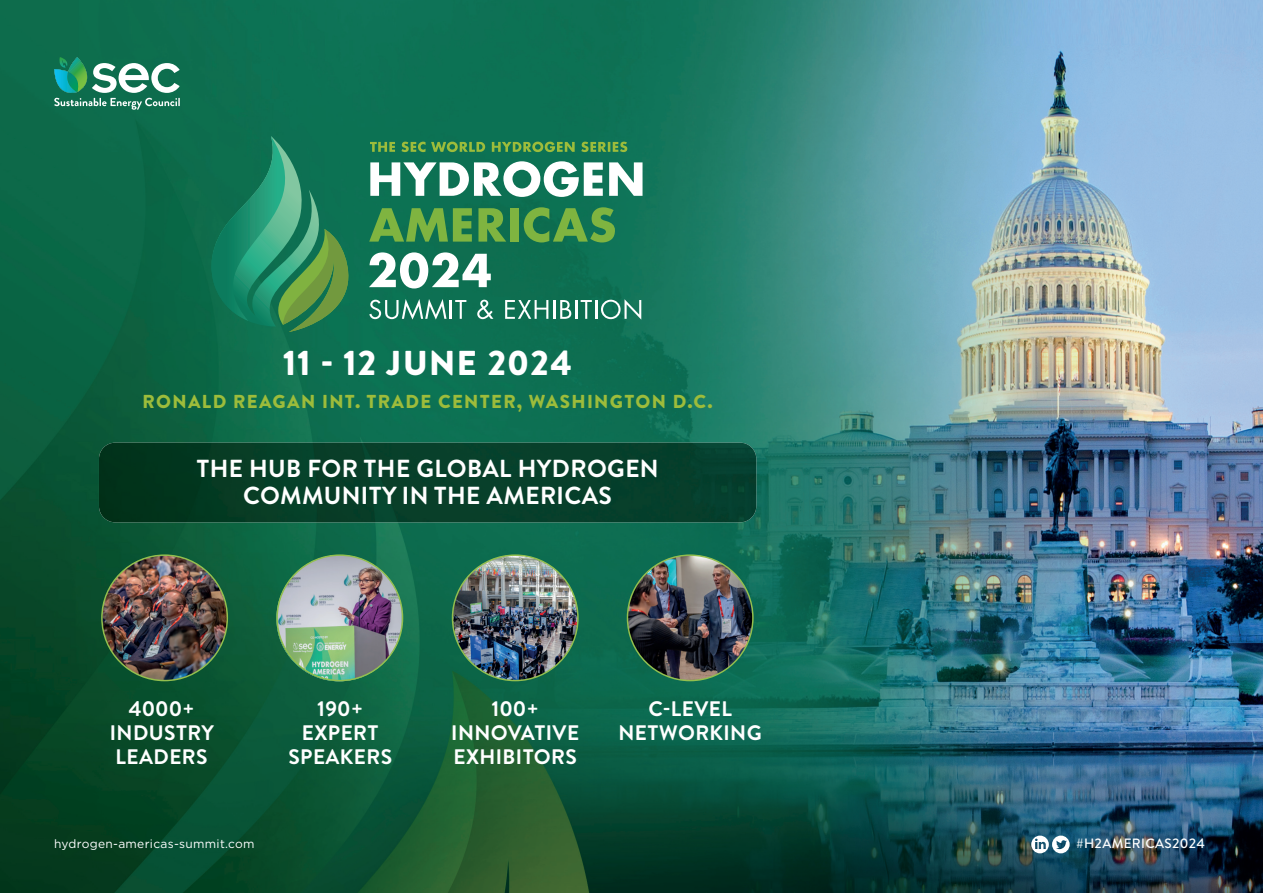
<style>
.page{position:relative;width:1263px;height:893px;background:#fff}
.page>*{position:absolute;margin:0;border:0;box-sizing:border-box;transform-origin:0 0}
.t1{font:900 34.5px "Brandon Text";letter-spacing:.025em;color:#fff}
.t2{font:700 24.6px/27px "Brandon Text";letter-spacing:.015em;color:#fff;text-align:center}
.t3{font:700 21px/24px "Brandon Text";letter-spacing:.02em;color:#fff;text-align:center}
.t4{font:900 18.75px "Brandon Text";letter-spacing:.07em;color:#9dbc3b}
.t5{font:500 13.5px "Brandon Text";letter-spacing:.025em;color:#fff}
.t6{font:12px "Gotham";letter-spacing:.025em;color:#fff}
</style>
<div class="page">
<img style="left:0;top:0;width:1263px;height:893px">
<svg style="left:1031px;top:836px;width:39px;height:17px"></svg>
<svg style="left:54px;top:57px;width:126px;height:53px"></svg>
<img style="left:102px;top:555px;width:125px;height:126px;border-radius:63px">
<img style="left:452px;top:555px;width:126px;height:126px;border-radius:63px">
<img style="left:627px;top:555px;width:126px;height:126px;border-radius:63px">
<svg style="left:370px;top:161px;width:233px;height:36px"></svg>
<svg style="left:609px;top:162px;width:33px;height:34px"></svg>
<svg style="left:369px;top:252px;width:122px;height:36px"></svg>
<svg style="left:188px;top:136px;width:169px;height:196px;background:#23825b"></svg>
<svg style="left:369px;top:208px;width:103px;height:34px;background:#4e9747"></svg>
<svg style="left:478px;top:208px;width:28px;height:34px"></svg>
<div style="left:510px;top:208px;width:8px;height:34px;background:#7fb440"></div>
<svg style="left:524px;top:207px;width:91px;height:35px;background:#489348"></svg>
<svg style="left:369px;top:299px;width:97px;height:21px"></svg>
<svg style="left:477px;top:300px;width:16px;height:19px"></svg>
<svg style="left:505px;top:299px;width:136px;height:21px"></svg>
<svg style="left:370px;top:142px;width:257px;height:10px;background:#549647"></svg>
<img style="left:99px;top:443px;width:657px;height:79px">
<img style="left:277px;top:555px;width:125px;height:126px">
<h1 class="t1" style="left:283px;top:338px;width:291px">11 - 12 JUNE 2024</h1>
<p class="t4" style="left:142px;top:388px;width:572px">RONALD REAGAN INT. TRADE CENTER, WASHINGTON D.C.</p>
<p class="t2" style="left:196px;top:455px;width:464px">THE HUB FOR THE GLOBAL HYDROGEN<br>COMMUNITY IN THE AMERICAS</p>
<p class="t3" style="left:110px;top:697px;width:106px">4000+<br>INDUSTRY<br>LEADERS</p>
<p class="t3" style="left:288px;top:697px;width:105px">190+<br>EXPERT<br>SPEAKERS</p>
<p class="t3" style="left:451px;top:697px;width:129px">100+<br>INNOVATIVE<br>EXHIBITORS</p>
<p class="t3" style="left:619px;top:697px;width:145px">C-LEVEL<br>NETWORKING</p>
<p class="t6" style="left:54px;top:836px;width:202px">hydrogen-americas-summit.com</p>
<p class="t5" style="left:1076px;top:834px;width:130px">#H2AMERICAS2024</p>
</div>
